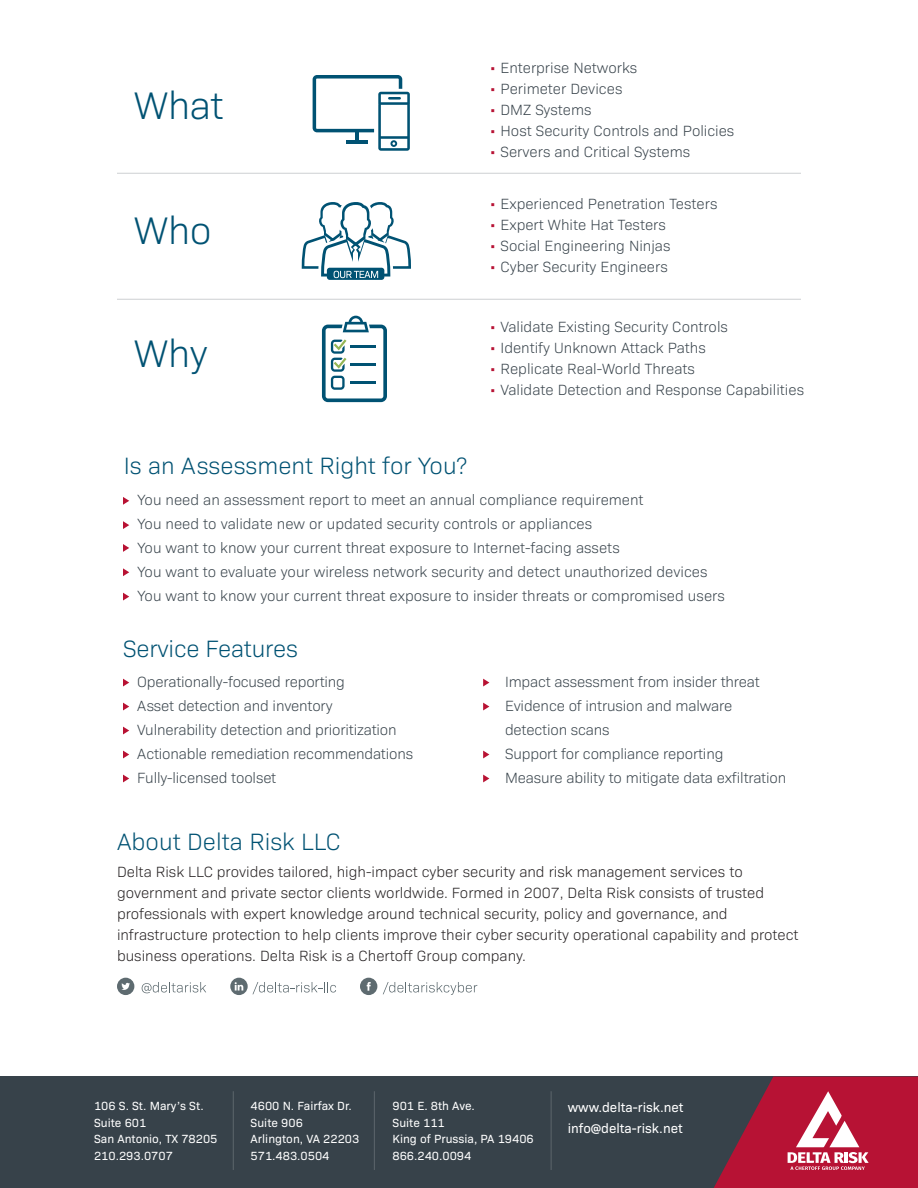
<style>
.page{position:relative;width:918px;height:1188px;background:#fff}
.page>*{position:absolute;margin:0;border:0;box-sizing:border-box;transform-origin:0 0}
.Body_1{font:300 39px "Bio Sans";letter-spacing:-.01em;color:#005273}
.Body_1-2{font:300 24px "Bio Sans";color:#005273}
.Body_1-3{font:300 15px "Bio Sans";color:#37424a}
.t1{font:300 15px/21px "Bio Sans";color:#231f20}
.Body_1-4{font:13.5px "Bio Sans";color:#fff}
.Body_1-5{font:12px "Bio Sans";color:#fff}
.s1{color:#b71234}
</style>
<div class="page">
<hr style="left:117px;top:173px;width:684px;height:1px;background:#cdd0d2">
<hr style="left:117px;top:299px;width:684px;height:1px;background:#cdd0d2">
<svg style="left:313px;top:75px;width:97px;height:76px"></svg>
<svg style="left:322px;top:316px;width:65px;height:86px"></svg>
<div style="left:327px;top:268px;width:57px;height:12px;background:#005273;border-radius:3px"></div>
<svg style="left:302px;top:202px;width:108px;height:76px"></svg>
<div style="left:0;top:1077px;width:918px;height:111px;background:#37424a"></div>
<svg style="left:714px;top:1077px;width:204px;height:111px;background:#aa2c48"></svg>
<hr style="left:233px;top:1091px;width:1px;height:79px;background:#5d666c">
<hr style="left:374px;top:1091px;width:1px;height:79px;background:#5d666c">
<hr style="left:551px;top:1091px;width:1px;height:79px;background:#5d666c">
<svg style="left:142px;top:982px;width:64px;height:11px"></svg>
<svg style="left:383px;top:982px;width:94px;height:13px"></svg>
<svg style="left:360px;top:978px;width:17px;height:17px"></svg>
<svg style="left:117px;top:978px;width:17px;height:17px"></svg>
<svg style="left:230px;top:978px;width:106px;height:17px"></svg>
<svg style="left:123px;top:497px;width:6px;height:8px"></svg>
<svg style="left:123px;top:521px;width:6px;height:8px"></svg>
<svg style="left:123px;top:544px;width:6px;height:8px"></svg>
<svg style="left:123px;top:568px;width:6px;height:8px"></svg>
<svg style="left:123px;top:593px;width:6px;height:8px"></svg>
<svg style="left:123px;top:679px;width:6px;height:7px"></svg>
<svg style="left:123px;top:703px;width:6px;height:7px"></svg>
<svg style="left:123px;top:727px;width:6px;height:7px"></svg>
<svg style="left:123px;top:751px;width:6px;height:7px"></svg>
<svg style="left:123px;top:775px;width:6px;height:7px"></svg>
<svg style="left:483px;top:679px;width:6px;height:7px"></svg>
<svg style="left:483px;top:703px;width:6px;height:7px"></svg>
<svg style="left:483px;top:751px;width:6px;height:7px"></svg>
<svg style="left:483px;top:775px;width:6px;height:7px"></svg>
<p class="Body_1" style="left:134px;top:77px;width:91px">What</p>
<p class="Body_1" style="left:134px;top:202px;width:79px">Who</p>
<p class="Body_1" style="left:134px;top:325px;width:75px">Why</p>
<h2 class="Body_1-3" style="left:489px;top:57px;width:150px"><span class="s1">•</span> Enterprise Networks</h2>
<h2 class="Body_1-3" style="left:489px;top:78px;width:135px"><span class="s1">•</span> Perimeter Devices</h2>
<h2 class="Body_1-3" style="left:489px;top:99px;width:104px"><span class="s1">•</span> DMZ Systems</h2>
<h2 class="Body_1-3" style="left:489px;top:120px;width:247px"><span class="s1">•</span> Host Security Controls and Policies</h2>
<h2 class="Body_1-3" style="left:489px;top:141px;width:203px"><span class="s1">•</span> Servers and Critical Systems</h2>
<h2 class="Body_1-3" style="left:489px;top:193px;width:230px"><span class="s1">•</span> Experienced Penetration Testers</h2>
<h2 class="Body_1-3" style="left:489px;top:214px;width:178px"><span class="s1">•</span> Expert White Hat Testers</h2>
<h2 class="Body_1-3" style="left:489px;top:235px;width:183px"><span class="s1">•</span> Social Engineering Ninjas</h2>
<h2 class="Body_1-3" style="left:489px;top:256px;width:180px"><span class="s1">•</span> Cyber Security Engineers</h2>
<h2 class="Body_1-3" style="left:489px;top:316px;width:241px"><span class="s1">•</span> Validate Existing Security Controls</h2>
<h2 class="Body_1-3" style="left:489px;top:337px;width:218px"><span class="s1">•</span> Identify Unknown Attack Paths</h2>
<h2 class="Body_1-3" style="left:489px;top:358px;width:207px"><span class="s1">•</span> Replicate Real-World Threats</h2>
<h2 class="Body_1-3" style="left:489px;top:379px;width:317px"><span class="s1">•</span> Validate Detection and Response Capabilities</h2>
<p class="Body_1-2" style="left:124px;top:449px;width:345px">Is an Assessment Right for You?</p>
<p class="Body_1-3" style="left:138px;top:489px;width:508px">You need an assessment report to meet an annual compliance requirement</p>
<p class="Body_1-3" style="left:138px;top:513px;width:456px">You need to validate new or updated security controls or appliances</p>
<p class="Body_1-3" style="left:138px;top:537px;width:484px">You want to know your current threat exposure to Internet-facing assets</p>
<p class="Body_1-3" style="left:138px;top:561px;width:572px">You want to evaluate your wireless network security and detect unauthorized devices</p>
<p class="Body_1-3" style="left:138px;top:585px;width:589px">You want to know your current threat exposure to insider threats or compromised users</p>
<p class="Body_1-2" style="left:123px;top:631px;width:177px">Service Features</p>
<h4 class="Body_1-3" style="left:137px;top:671px;width:209px">Operationally-focused reporting</h4>
<h4 class="Body_1-3" style="left:137px;top:695px;width:197px">Asset detection and inventory</h4>
<h4 class="Body_1-3" style="left:137px;top:719px;width:261px">Vulnerability detection and prioritization</h4>
<h4 class="Body_1-3" style="left:137px;top:743px;width:277px">Actionable remediation recommendations</h4>
<h4 class="Body_1-3" style="left:137px;top:767px;width:141px">Fully-licensed toolset</h4>
<h4 class="Body_1-3" style="left:505px;top:671px;width:256px">Impact assessment from insider threat</h4>
<h4 class="Body_1-3" style="left:505px;top:695px;width:229px">Evidence of intrusion and malware</h4>
<h4 class="Body_1-3" style="left:505px;top:719px;width:106px">detection scans</h4>
<h4 class="Body_1-3" style="left:505px;top:743px;width:220px">Support for compliance reporting</h4>
<h4 class="Body_1-3" style="left:505px;top:767px;width:283px">Measure ability to mitigate data exfiltration</h4>
<p class="Body_1-2" style="left:117px;top:824px;width:225px">About Delta Risk LLC</p>
<p class="t1" style="left:117px;top:861px;width:683px">Delta Risk LLC provides tailored, high-impact cyber security and risk management services to government and private sector clients worldwide. Formed in 2007, Delta Risk consists of trusted professionals with expert knowledge around technical security, policy and governance, and infrastructure protection to help clients improve their cyber security operational capability and protect business operations. Delta Risk is a Chertoff Group company.</p>
<p class="Body_1-5" style="left:94px;top:1097px;width:111px">106 S. St. Mary’s St.</p>
<p class="Body_1-5" style="left:94px;top:1114px;width:54px">Suite 601</p>
<p class="Body_1-5" style="left:94px;top:1130px;width:125px">San Antonio, TX 78205</p>
<p class="Body_1-5" style="left:94px;top:1147px;width:80px">210.293.0707</p>
<p class="Body_1-5" style="left:251px;top:1097px;width:103px">4600 N. Fairfax Dr.</p>
<p class="Body_1-5" style="left:251px;top:1114px;width:54px">Suite 906</p>
<p class="Body_1-5" style="left:251px;top:1130px;width:110px">Arlington, VA 22203</p>
<p class="Body_1-5" style="left:251px;top:1147px;width:80px">571.483.0504</p>
<p class="Body_1-5" style="left:393px;top:1097px;width:84px">901 E. 8th Ave.</p>
<p class="Body_1-5" style="left:393px;top:1114px;width:54px">Suite 111</p>
<p class="Body_1-5" style="left:393px;top:1130px;width:143px">King of Prussia, PA 19406</p>
<p class="Body_1-5" style="left:393px;top:1147px;width:80px">866.240.0094</p>
<p class="Body_1-4" style="left:568px;top:1097px;width:117px">www.delta-risk.net</p>
<p class="Body_1-4" style="left:568px;top:1118px;width:116px">info@delta-risk.net</p>
</div>
